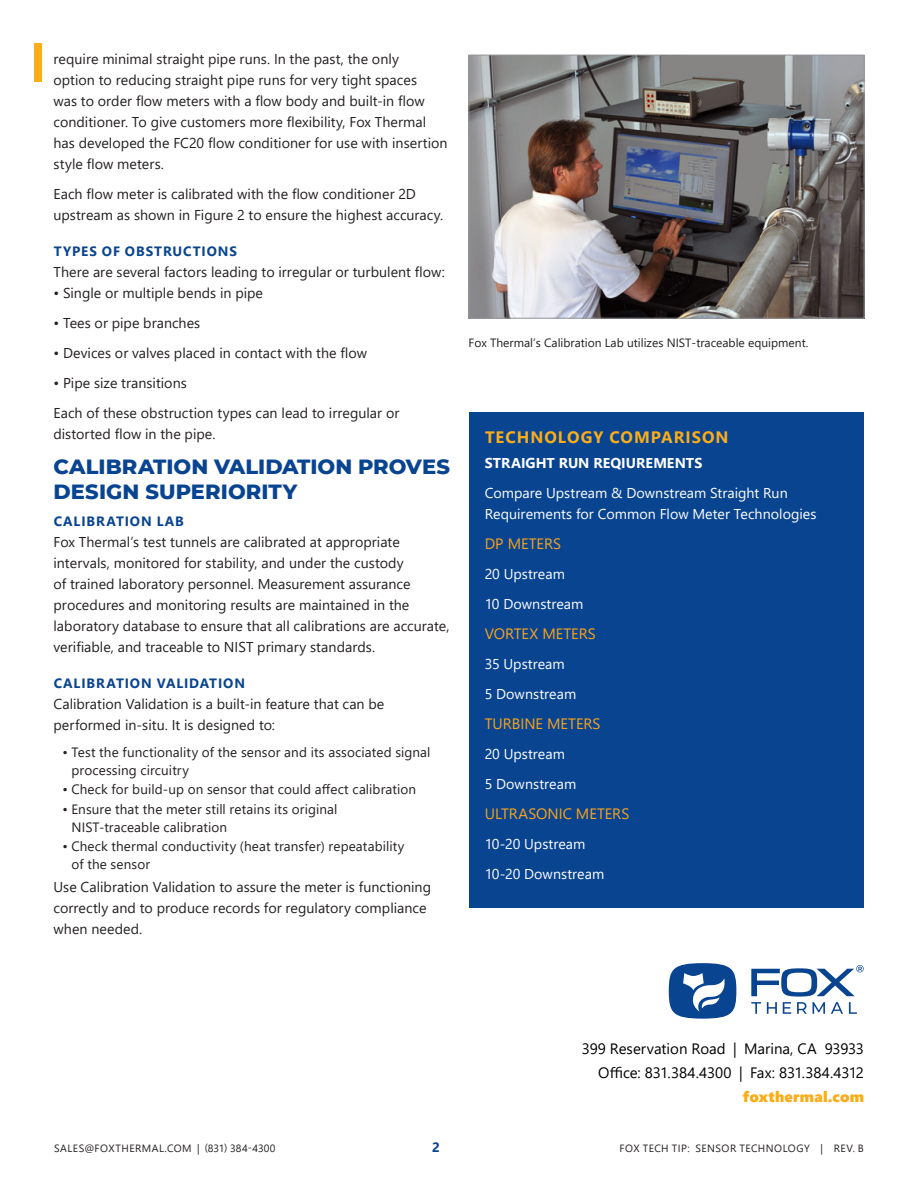
<style>
.page{position:relative;width:918px;height:1188px;background:#fff}
.page>*{position:absolute;margin:0;border:0;box-sizing:border-box;transform-origin:0 0}
.Section_Headers{font:800 21px/25.2px "Montserrat";color:#094491}
.Section_sub_titles{font:700 16.5px "Segoe UI";letter-spacing:.06em;color:#faad19}
.address{font:15px "Segoe UI";color:#000}
.body_txt_1{font:15px "Segoe UI";letter-spacing:-.005em;color:#f9a31b}
.address-2{font:15px "Segoe UI Black";letter-spacing:.01em;color:#faad19}
.body_txt_1-2{font:14.25px/21px "Segoe UI";letter-spacing:.005em;color:#231f20}
.body_txt_1-3{font:14.25px/21px "Segoe UI";color:#fff}
.body_txt_1-4{font:700 14.25px "Segoe UI";letter-spacing:.005em;color:#fff}
.t1{font:13.5px/18px "Segoe UI";letter-spacing:.01em;color:#231f20}
.Section_sub_titles-2{font:700 13.5px "Segoe UI";letter-spacing:.07em;color:#094491}
.t2{font:12px "Segoe UI";color:#231f20}
.t3{font:10.5px "Segoe UI";letter-spacing:.045em;color:#231f20}
</style>
<div class="page">
<div style="left:469px;top:412px;width:395px;height:495px;background:#094491"></div>
<div style="left:34px;top:43px;width:8px;height:39px;background:#faad19"></div>
<img style="left:471px;top:57px;width:392px;height:260px">
<div style="left:469px;top:55px;width:396px;height:264px;border:1px solid #939598"></div>
<div style="left:669px;top:963px;width:67px;height:56px;background:#094491;border-radius:50%"></div>
<svg style="left:683px;top:973px;width:42px;height:39px"></svg>
<svg style="left:751px;top:965px;width:113px;height:49px"></svg>
<p class="body_txt_1-2" style="left:54px;top:48px;width:396px">require minimal straight pipe runs. In the past, the only<br>option to reducing straight pipe runs for very tight spaces<br>was to order flow meters with a flow body and built-in flow conditioner. To give customers more flexibility, Fox Thermal has developed the FC20 flow conditioner for use with insertion style flow meters.</p>
<p class="body_txt_1-2" style="left:54px;top:183px;width:391px">Each flow meter is calibrated with the flow conditioner 2D upstream as shown in Figure 2 to ensure the highest accuracy.</p>
<p class="Section_sub_titles-2" style="left:54px;top:239px;width:185px">TYPES OF OBSTRUCTIONS</p>
<p class="body_txt_1-2" style="left:54px;top:261px;width:393px">There are several factors leading to irregular or turbulent flow:</p>
<p class="body_txt_1-2" style="left:54px;top:282px;width:211px">• Single or multiple bends in pipe</p>
<p class="body_txt_1-2" style="left:54px;top:312px;width:148px">• Tees or pipe branches</p>
<p class="body_txt_1-2" style="left:54px;top:342px;width:315px">• Devices or valves placed in contact with the flow</p>
<p class="body_txt_1-2" style="left:54px;top:372px;width:135px">• Pipe size transitions</p>
<p class="body_txt_1-2" style="left:54px;top:402px;width:347px">Each of these obstruction types can lead to irregular or distorted flow in the pipe.</p>
<p class="Section_Headers" style="left:54px;top:452px;width:398px">CALIBRATION VALIDATION PROVES<br>DESIGN SUPERIORITY</p>
<p class="Section_sub_titles-2" style="left:54px;top:508px;width:132px">CALIBRATION LAB</p>
<p class="body_txt_1-2" style="left:54px;top:530px;width:397px">Fox Thermal’s test tunnels are calibrated at appropriate intervals, monitored for stability, and under the custody<br>of trained laboratory personnel. Measurement assurance procedures and monitoring results are maintained in the laboratory database to ensure that all calibrations are accurate, verifiable, and traceable to NIST primary standards.</p>
<p class="Section_sub_titles-2" style="left:54px;top:670px;width:193px">CALIBRATION VALIDATION</p>
<p class="body_txt_1-2" style="left:54px;top:692px;width:332px">Calibration Validation is a built-in feature that can be performed in-situ. It is designed to:</p>
<p class="t1" style="left:72px;top:742px;width:361px;text-indent:-9px">• Test the functionality of the sensor and its associated signal processing circuitry</p>
<p class="t1" style="left:63px;top:779px;width:355px">• Check for build-up on sensor that could affect calibration</p>
<p class="t1" style="left:72px;top:799px;width:267px;text-indent:-9px">• Ensure that the meter still retains its original<br>NIST-traceable calibration</p>
<p class="t1" style="left:72px;top:836px;width:335px;text-indent:-9px">• Check thermal conductivity (heat transfer) repeatability of the sensor</p>
<p class="body_txt_1-2" style="left:54px;top:875px;width:379px">Use Calibration Validation to assure the meter is functioning correctly and to produce records for regulatory compliance when needed.</p>
<p class="t2" style="left:469px;top:331px;width:341px">Fox Thermal’s Calibration Lab utilizes NIST-traceable equipment.</p>
<p class="Section_sub_titles" style="left:485px;top:421px;width:245px">TECHNOLOGY COMPARISON</p>
<p class="body_txt_1-4" style="left:485px;top:450px;width:219px">STRAIGHT RUN REQIUREMENTS</p>
<p class="body_txt_1-3" style="left:485px;top:481px;width:333px">Compare Upstream &amp; Downstream Straight Run<br>Requirements for Common Flow Meter Technologies</p>
<p class="body_txt_1" style="left:485px;top:530px;width:78px">DP METERS</p>
<p class="body_txt_1-3" style="left:485px;top:562px;width:82px">20 Upstream</p>
<p class="body_txt_1-3" style="left:485px;top:592px;width:100px">10 Downstream</p>
<p class="body_txt_1" style="left:485px;top:620px;width:113px">VORTEX METERS</p>
<p class="body_txt_1-3" style="left:485px;top:652px;width:82px">35 Upstream</p>
<p class="body_txt_1-3" style="left:485px;top:682px;width:93px">5 Downstream</p>
<p class="body_txt_1" style="left:485px;top:710px;width:117px">TURBINE METERS</p>
<p class="body_txt_1-3" style="left:485px;top:742px;width:82px">20 Upstream</p>
<p class="body_txt_1-3" style="left:485px;top:772px;width:93px">5 Downstream</p>
<p class="body_txt_1" style="left:485px;top:800px;width:146px">ULTRASONIC METERS</p>
<p class="body_txt_1-3" style="left:485px;top:832px;width:102px">10-20 Upstream</p>
<p class="body_txt_1-3" style="left:485px;top:862px;width:121px">10-20 Downstream</p>
<p class="address" style="left:582px;top:1034px;width:284px">399 Reservation Road | Marina, CA 93933</p>
<p class="address" style="left:598px;top:1058px;width:267px">Office: 831.384.4300 | Fax: 831.384.4312</p>
<p class="address-2" style="left:743px;top:1086px;width:123px">foxthermal.com</p>
<p class="t3" style="left:54px;top:1138px;width:223px">SALES@FOXTHERMAL.COM | (831) 384-4300</p>
<p class="Section_sub_titles-2" style="left:432px;top:1134px;width:9px">2</p>
<p class="t3" style="left:620px;top:1138px;width:246px">FOX TECH TIP: SENSOR TECHNOLOGY | REV. B</p>
</div>
